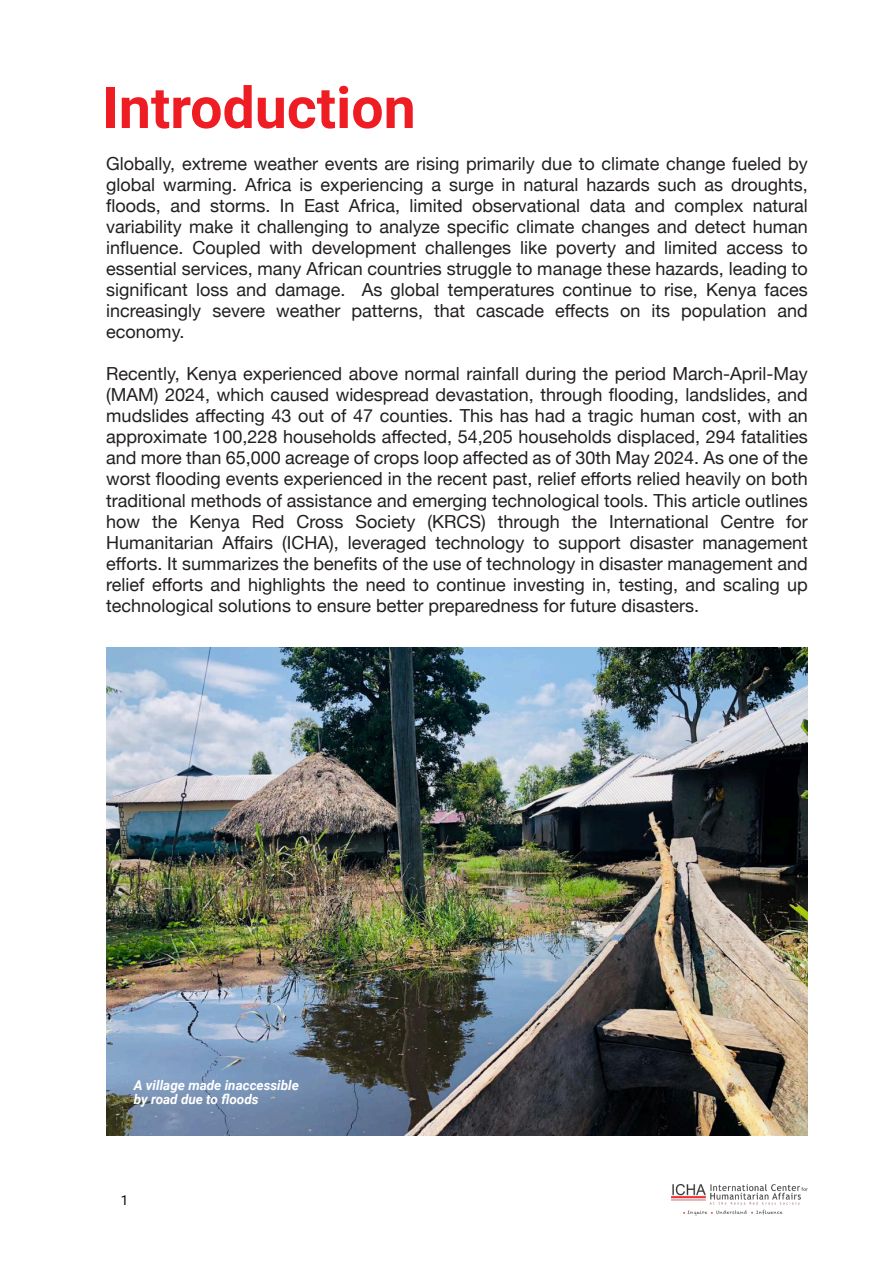
<style>
.page{position:relative;width:893px;height:1263px;background:#fff}
.page>*{position:absolute;margin:0;border:0;box-sizing:border-box;transform-origin:0 0}
.t1{font:18px/21px "Helvetica Neue";color:#231f20;text-align:justify}
.t2{font:italic 700 13.5px/13.5px "Roboto";color:#fff}
.t3{font:13.5px "Roboto";color:#080704}
</style>
<div class="page">
<img style="left:671px;top:1184px;width:137px;height:31px">
<div style="left:106px;top:87px;width:9px;height:41px;background:#ee1d23"></div>
<svg style="left:122px;top:85px;width:130px;height:44px"></svg>
<svg style="left:258px;top:86px;width:155px;height:43px"></svg>
<img style="left:106px;top:648px;width:702px;height:487px">
<p class="t1" style="left:106px;top:153px;width:703px">Globally, extreme weather events are rising primarily due to climate change fueled by global warming. Africa is experiencing a surge in natural hazards such as droughts, floods, and storms. In East Africa, limited observational data and complex natural variability make it challenging to analyze specific climate changes and detect human influence. Coupled with development challenges like poverty and limited access to essential services, many African countries struggle to manage these hazards, leading to significant loss and damage. As global temperatures continue to rise, Kenya faces increasingly severe weather patterns, that cascade effects on its population and economy.</p>
<p class="t1" style="left:106px;top:363px;width:703px">Recently, Kenya experienced above normal rainfall during the period March-April-May (MAM) 2024, which caused widespread devastation, through flooding, landslides, and mudslides affecting 43 out of 47 counties. This has had a tragic human cost, with an approximate 100,228 households affected, 54,205 households displaced, 294 fatalities and more than 65,000 acreage of crops loop affected as of 30th May 2024. As one of the worst flooding events experienced in the recent past, relief efforts relied heavily on both traditional methods of assistance and emerging technological tools. This article outlines how the Kenya Red Cross Society (KRCS) through the International Centre for Humanitarian Affairs (ICHA), leveraged technology to support disaster management efforts. It summarizes the benefits of the use of technology in disaster management and relief efforts and highlights the need to continue investing in, testing, and scaling up technological solutions to ensure better preparedness for future disasters.</p>
<p class="t2" style="left:134px;top:1080px;width:167px">A village made inaccessible by road due to floods</p>
<p class="t3" style="left:121px;top:1195px;width:9px">1</p>
</div>
